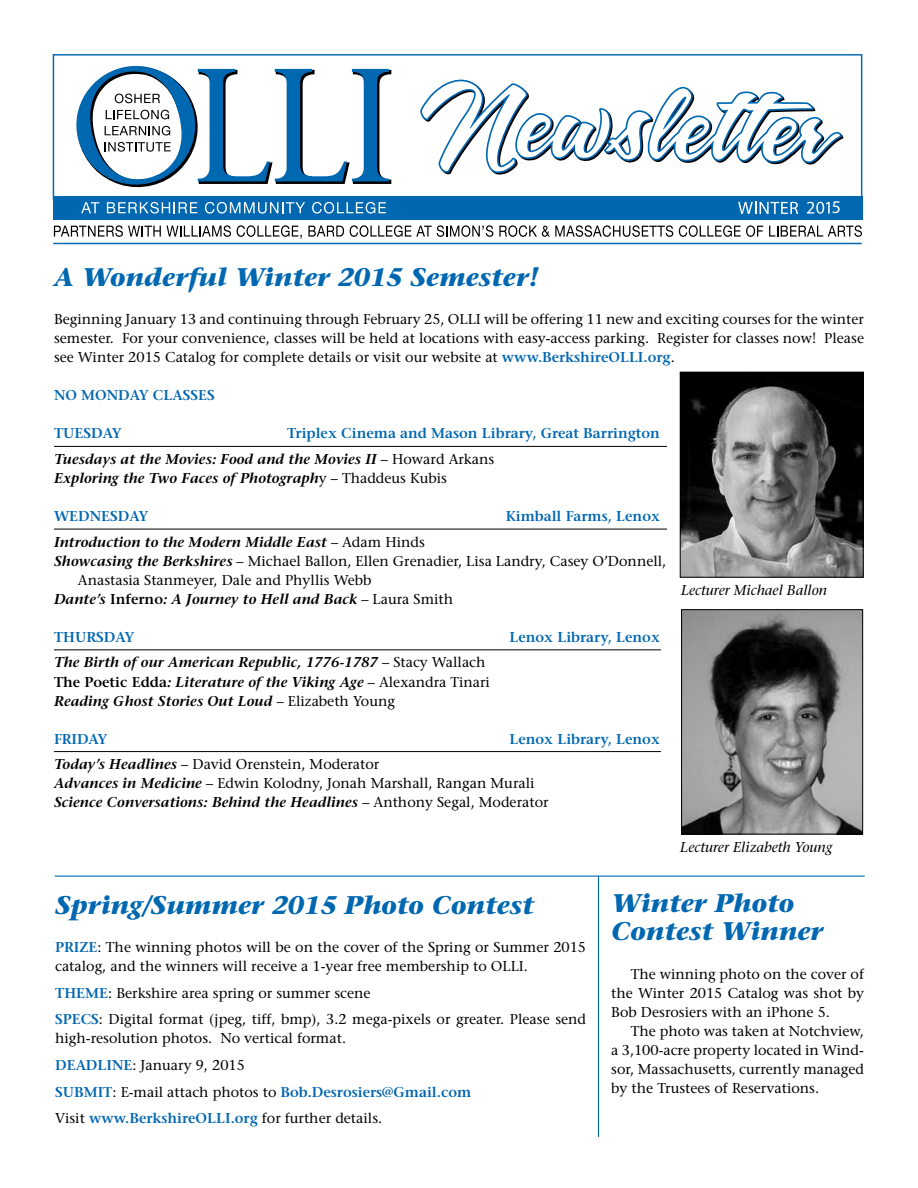
<style>
.page{position:relative;width:918px;height:1188px;background:#fff}
.page>*{position:absolute;margin:0;border:0;box-sizing:border-box;transform-origin:0 0}
.t1{font:italic 700 25.5px/28.5px "Stone Serif";color:#0067b1}
.t2{font:17.85px "Myriad";color:#fff}
.t3{font:14.25px/19px "Stone Serif";color:#000}
.t4{font:italic 600 14.25px/19px "Stone Serif";color:#000}
.t5{font:600 14.25px/25.5px "Stone Serif";color:#0067b1}
.t6{font:italic 14.25px "Stone Serif";color:#000}
.s1{font-weight:600;color:#0067b1}
.s2{font-style:italic;color:#000}
.s3{font-weight:400;color:#000}
.s4{font-weight:400;font-style:normal}
.s5{font-weight:600;font-style:italic}
.s6{font-style:normal}
</style>
<div class="page">
<div style="left:53px;top:196px;width:809px;height:24px;background:#0067b1"></div>
<svg style="left:54px;top:225px;width:107px;height:12px"></svg>
<svg style="left:167px;top:225px;width:64px;height:12px"></svg>
<svg style="left:237px;top:225px;width:65px;height:14px"></svg>
<svg style="left:308px;top:226px;width:36px;height:11px"></svg>
<svg style="left:350px;top:225px;width:143px;height:12px"></svg>
<svg style="left:499px;top:225px;width:174px;height:12px"></svg>
<svg style="left:679px;top:225px;width:84px;height:12px"></svg>
<svg style="left:769px;top:225px;width:93px;height:12px"></svg>
<hr style="left:53px;top:243px;width:809px;height:1px;background:#0067b1">
<svg style="left:420px;top:79px;width:424px;height:96px"></svg>
<svg style="left:76px;top:65px;width:316px;height:123px"></svg>
<svg style="left:81px;top:202px;width:18px;height:11px"></svg>
<svg style="left:107px;top:202px;width:90px;height:12px"></svg>
<svg style="left:205px;top:202px;width:100px;height:12px"></svg>
<svg style="left:312px;top:202px;width:74px;height:12px"></svg>
<svg style="left:738px;top:202px;width:60px;height:12px"></svg>
<svg style="left:807px;top:202px;width:23px;height:12px"></svg>
<div style="left:53px;top:54px;width:809px;height:146px;border:1px solid #0067b1"></div>
<hr style="left:54px;top:446px;width:810px;height:1px;background:#000">
<hr style="left:54px;top:529px;width:810px;height:1px;background:#000">
<hr style="left:54px;top:649px;width:607px;height:1px;background:#000">
<hr style="left:54px;top:751px;width:607px;height:1px;background:#000">
<hr style="left:55px;top:876px;width:810px;height:1px;background:#0067b1">
<img style="left:683px;top:611px;width:178px;height:221px">
<div style="left:681px;top:609px;width:182px;height:225px;border:1px solid #000"></div>
<hr style="left:598px;top:876px;width:1px;height:261px;background:#0067b1">
<div style="left:667px;top:387px;width:27px;height:192px;background:#fff"></div>
<img style="left:682px;top:374px;width:180px;height:202px">
<div style="left:680px;top:372px;width:184px;height:206px;border:1px solid #000"></div>
<p class="t2" style="left:832px;top:199px;width:11px">5</p>
<h1 class="t1" style="left:54px;top:263px;width:486px">A Wonderful Winter 2015 Semester!</h1>
<p class="t3" style="left:54px;top:310px;width:812px;text-align:justify">Beginning January 13 and continuing through February 25, OLLI will be offering 11 new and exciting courses for the winter semester. For your convenience, classes will be held at locations with easy-access parking. Register for classes now! Please see Winter 2015 Catalog for complete details or visit our website at <span class="s1">www.BerkshireOLLI.org</span>.</p>
<p class="t5" style="left:54px;top:383px;width:162px">NO MONDAY CLASSES</p>
<p class="t5" style="left:54px;top:421px;width:69px">TUESDAY</p>
<p class="t5" style="left:54px;top:421px;width:608px;text-indent:233px">Triplex Cinema and Mason Library, Great Barrington<br><span class="s2">Tuesdays at the Movies: Food and the Movies II</span> <span class="s3">– Howard Arkans</span></p>
<p class="t4" style="left:54px;top:469px;width:395px">Exploring the Two Faces of Photograph<span class="s4">y – Thaddeus Kubis</span></p>
<p class="t5" style="left:54px;top:503px;width:96px">WEDNESDAY</p>
<p class="t5" style="left:506px;top:503px;width:156px">Kimball Farms, Lenox</p>
<p class="t4" style="left:54px;top:532px;width:372px">Introduction to the Modern Middle East <span class="s4">– Adam Hinds</span></p>
<p class="t3" style="left:54px;top:551px;width:614px"><span class="s5">Showcasing the Berkshires</span> – Michael Ballon, Ellen Grenadier, Lisa Landry, Casey O’Donnell,</p>
<p class="t3" style="left:78px;top:570px;width:295px">Anastasia Stanmeyer, Dale and Phyllis Webb</p>
<p class="t4" style="left:54px;top:590px;width:401px">Dante’s <span class="s6">Inferno</span>: A Journey to Hell and Back <span class="s4">– Laura Smith</span></p>
<p class="t5" style="left:54px;top:624px;width:82px">THURSDAY</p>
<p class="t5" style="left:509px;top:624px;width:152px">Lenox Library, Lenox</p>
<p class="t4" style="left:54px;top:653px;width:437px">The Birth of our American Republic, 1776-1787 <span class="s4">– Stacy Wallach<br></span><span class="s6">The Poetic Edda</span>: Literature of the Viking Age <span class="s4">– Alexandra Tinari<br></span>Reading Ghost Stories Out Loud <span class="s4">– Elizabeth Young</span></p>
<p class="t5" style="left:54px;top:726px;width:55px">FRIDAY</p>
<p class="t5" style="left:509px;top:726px;width:152px">Lenox Library, Lenox</p>
<p class="t3" style="left:54px;top:755px;width:496px"><span class="s5">Today’s Headlines</span> – David Orenstein, Moderator<br><span class="s5">Advances in Medicine</span> – Edwin Kolodny, Jonah Marshall, Rangan Murali<br><span class="s5">Science Conversations: Behind the Headlines</span> – Anthony Segal, Moderator</p>
<p class="t6" style="left:681px;top:582px;width:148px">Lecturer Michael Ballon</p>
<h1 class="t1" style="left:55px;top:891px;width:480px">Spring/Summer 2015 Photo Contest</h1>
<p class="t3" style="left:55px;top:938px;width:532px"><span class="s1">PRIZE</span>: The winning photos will be on the cover of the Spring or Summer 2015 catalog, and the winners will receive a 1-year free membership to OLLI.</p>
<p class="t3" style="left:55px;top:980px;width:533px;line-height:26.5px"><span class="s1">THEME</span>: Berkshire area spring or summer scene<br><span class="s1">SPECS</span>: Digital format (jpeg, tiff, bmp), 3.2 mega-pixels or greater. Please send</p>
<p class="t3" style="left:55px;top:1025px;width:418px;line-height:26.5px">high-resolution photos. No vertical format.<br><span class="s1">DEADLINE</span>: January 9, 2015<br><span class="s1">SUBMIT</span>: E-mail attach photos to <span class="s1">Bob.Desrosiers@Gmail.com </span>Visit <span class="s1">www.BerkshireOLLI.org</span> for further details.</p>
<p class="t6" style="left:680px;top:839px;width:154px">Lecturer Elizabeth Young</p>
<h1 class="t1" style="left:611px;top:889px;width:214px">Winter Photo<br>Contest Winner</h1>
<p class="t3" style="left:611px;top:964px;width:254px;text-align:justify;text-indent:19px">The winning photo on the cover of the Winter 2015 Catalog was shot by Bob Desrosiers with an iPhone 5.</p>
<p class="t3" style="left:611px;top:1021px;width:254px;text-align:justify;text-indent:19px">The photo was taken at Notchview, a 3,100-acre property located in Wind&shy;sor, Massachusetts, currently managed by the Trustees of Reservations.</p>
</div>
